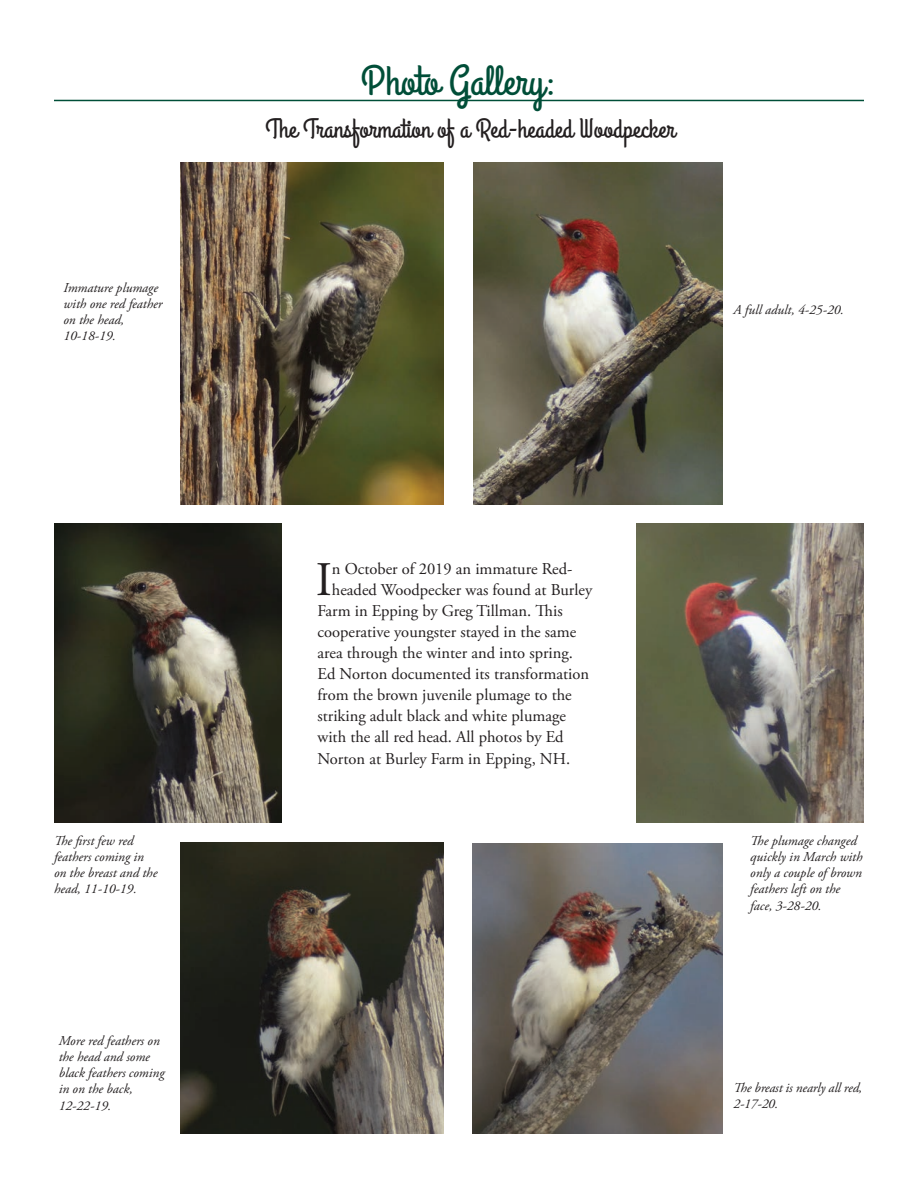
<style>
.page{position:relative;width:918px;height:1188px;background:#fff}
.page>*{position:absolute;margin:0;border:0;box-sizing:border-box;transform-origin:0 0}
.t1{font:48.15px "Adobe Garamond Pro";color:#231f20}
.t2{font:42px "Grand Hotel";color:#004e38}
.t3{font:27px "Grand Hotel";color:#231f20}
.t4{font:16.5px "Adobe Garamond Pro";color:#231f20}
.t5{font:italic 13.5px/16.2px "Adobe Garamond Pro";color:#231f20}
</style>
<div class="page">
<hr style="left:54px;top:100px;width:810px;height:1px;background:#004e38">
<img style="left:180px;top:162px;width:264px;height:342px">
<img style="left:54px;top:523px;width:227px;height:299px">
<img style="left:180px;top:843px;width:264px;height:291px">
<img style="left:472px;top:843px;width:250px;height:291px">
<img style="left:637px;top:523px;width:227px;height:299px">
<img style="left:473px;top:162px;width:249px;height:342px">
<p class="t5" style="left:63px;top:280px;width:101px">Immature plumage with one red feather on the head,<br>10-18-19.</p>
<p class="t5" style="left:54px;top:833px;width:105px">The first few red feathers coming in on the breast and the head, 11-10-19.</p>
<p class="t5" style="left:59px;top:1033px;width:107px">More red feathers on the head and some black feathers coming in on the back,<br>12-22-19.</p>
<h2 class="t2" style="left:361px;top:54px;width:197px">Photo Gallery:</h2>
<h3 class="t3" style="left:265px;top:111px;width:411px">The Transformation of a Red-headed Woodpecker</h3>
<p class="t5" style="left:734px;top:302px;width:112px">A full adult, 4-25-20.</p>
<h1 class="t1" style="left:316px;top:551px;width:18px">I</h1>
<p class="t4" style="left:332px;top:559px;width:242px">n October of 2019 an immature Red-</p>
<p class="t4" style="left:332px;top:580px;width:262px">headed Woodpecker was found at Burley</p>
<p class="t4" style="left:318px;top:601px;width:247px">Farm in Epping by Greg Tillman. This</p>
<p class="t4" style="left:318px;top:622px;width:260px">cooperative youngster stayed in the same</p>
<p class="t4" style="left:318px;top:643px;width:257px">area through the winter and into spring.</p>
<p class="t4" style="left:318px;top:664px;width:273px">Ed Norton documented its transformation</p>
<p class="t4" style="left:318px;top:685px;width:256px">from the brown juvenile plumage to the</p>
<p class="t4" style="left:318px;top:706px;width:250px">striking adult black and white plumage</p>
<p class="t4" style="left:318px;top:727px;width:248px">with the all red head. All photos by Ed</p>
<p class="t4" style="left:318px;top:748px;width:254px">Norton at Burley Farm in Epping, NH.</p>
<p class="t5" style="left:750px;top:833px;width:114px">The plumage changed quickly in March with only a couple of brown feathers left on the face, 3-28-20.</p>
<p class="t5" style="left:734px;top:1080px;width:130px">The breast is nearly all red,<br>2-17-20.</p>
</div>
